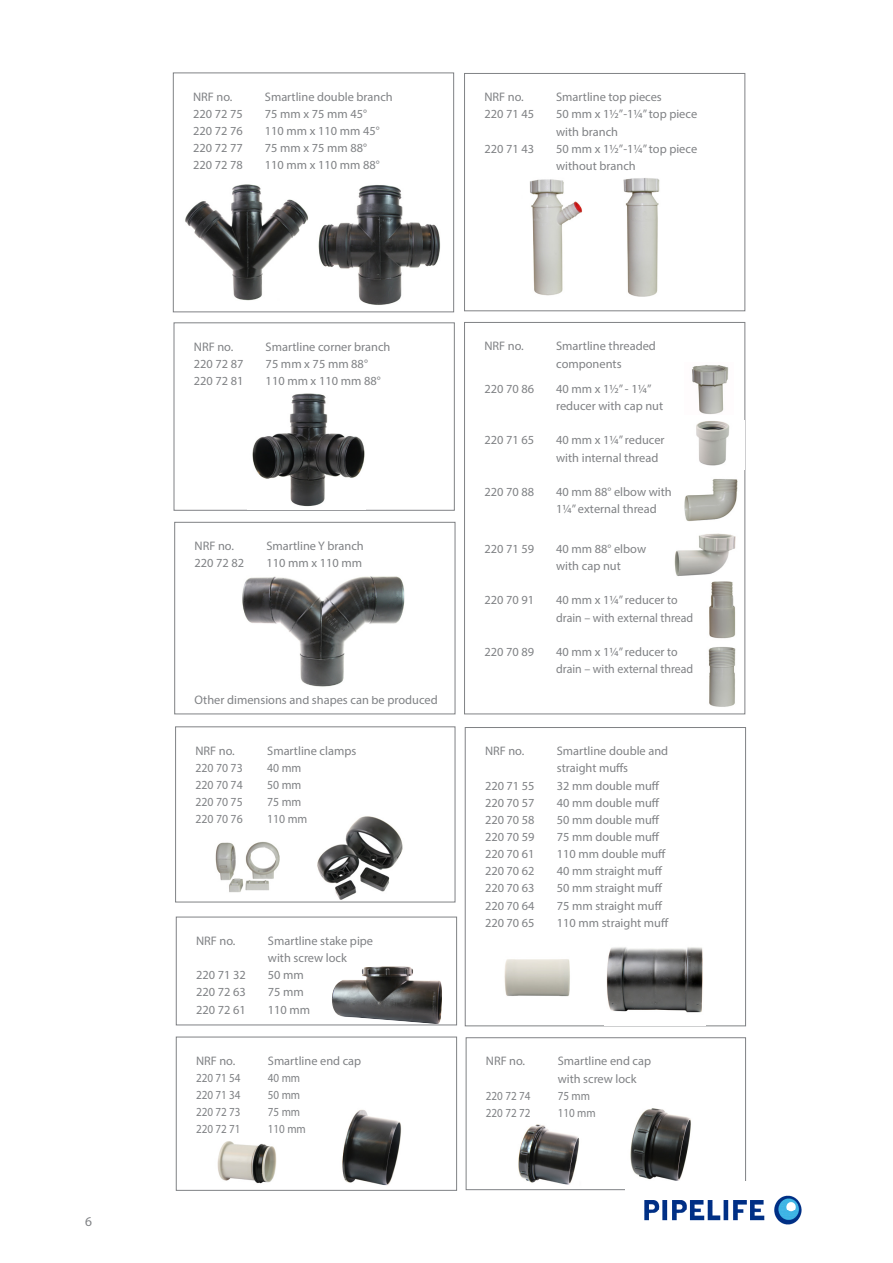
<style>
.page{position:relative;width:893px;height:1263px;background:#fff}
.page>*{position:absolute;margin:0;border:0;box-sizing:border-box;transform-origin:0 0}
.t1{font:13.5px "Myriad Pro";color:#808285}
.t2{font:12.45px/17.2px "Myriad Pro";color:#808285}
.t3{font:12.45px "Myriad Pro";color:#808285;scale:.95 1}
.t4{font:12.3px/17.1px "Myriad Pro";color:#808285}
.t5{font:12.3px "Myriad Pro";color:#808285;scale:.9 1}
</style>
<div class="page">
<div style="left:173px;top:73px;width:281px;height:239px;border:1px solid #808285"></div>
<div style="left:175px;top:726px;width:280px;height:176px;border:1px solid #808285"></div>
<div style="left:174px;top:322px;width:281px;height:189px;border:1px solid #808285"></div>
<div style="left:174px;top:522px;width:281px;height:192px;border:1px solid #808285"></div>
<div style="left:466px;top:1037px;width:280px;height:153px;border:1px solid #808285"></div>
<div style="left:176px;top:1037px;width:281px;height:154px;border:1px solid #808285"></div>
<div style="left:465px;top:727px;width:281px;height:299px;border:1px solid #808285"></div>
<div style="left:464px;top:73px;width:281px;height:238px;border:1px solid #808285"></div>
<img style="left:530px;top:179px;width:52px;height:117px">
<img style="left:623px;top:178px;width:37px;height:118px">
<div style="left:464px;top:322px;width:281px;height:392px;border:1px solid #808285"></div>
<img style="left:692px;top:365px;width:37px;height:49px">
<img style="left:696px;top:420px;width:48px;height:49px">
<img style="left:674px;top:533px;width:62px;height:43px">
<img style="left:684px;top:479px;width:54px;height:42px">
<img style="left:709px;top:581px;width:27px;height:58px">
<img style="left:708px;top:647px;width:28px;height:60px">
<img style="left:318px;top:185px;width:123px;height:120px">
<img style="left:185px;top:184px;width:123px;height:117px">
<img style="left:248px;top:393px;width:118px;height:117px">
<img style="left:242px;top:576px;width:163px;height:111px">
<img style="left:504px;top:959px;width:66px;height:38px">
<img style="left:605px;top:947px;width:100px;height:78px">
<img style="left:342px;top:1109px;width:60px;height:77px">
<img style="left:217px;top:1141px;width:60px;height:43px">
<img style="left:630px;top:1108px;width:61px;height:73px">
<img style="left:518px;top:1124px;width:62px;height:61px">
<img style="left:317px;top:816px;width:86px;height:84px">
<img style="left:215px;top:842px;width:65px;height:51px">
<div style="left:176px;top:917px;width:281px;height:108px;border:1px solid #808285"></div>
<img style="left:331px;top:966px;width:112px;height:58px">
<img style="left:625px;top:1181px;width:177px;height:44px">
<p class="t1" style="left:85px;top:1213px;width:8px">6</p>
<p class="t4" style="left:193px;top:88px;width:41px">NRF no.</p>
<p class="t4" style="left:265px;top:88px;width:129px">Smartline double branch</p>
<p class="t4" style="left:193px;top:105px;width:51px">220 72 75</p>
<p class="t4" style="left:265px;top:105px;width:103px">75 mm x 75 mm 45°</p>
<p class="t4" style="left:193px;top:122px;width:51px">220 72 76</p>
<p class="t4" style="left:265px;top:122px;width:116px">110 mm x 110 mm 45°</p>
<p class="t4" style="left:193px;top:139px;width:51px">220 72 77</p>
<p class="t4" style="left:265px;top:139px;width:103px">75 mm x 75 mm 88°</p>
<p class="t4" style="left:193px;top:156px;width:51px">220 72 78</p>
<p class="t4" style="left:265px;top:156px;width:116px">110 mm x 110 mm 88°</p>
<p class="t2" style="left:484px;top:88px;width:41px">NRF no.</p>
<p class="t2" style="left:556px;top:88px;width:107px">Smartline top pieces</p>
<p class="t2" style="left:484px;top:105px;width:51px">220 71 45</p>
<p class="t2" style="left:556px;top:105px;width:143px">50 mm x 1½”-1¼” top piece with branch</p>
<p class="t2" style="left:484px;top:140px;width:51px">220 71 43</p>
<p class="t2" style="left:556px;top:140px;width:143px">50 mm x 1½”-1¼” top piece without branch</p>
<p class="t2" style="left:194px;top:338px;width:41px">NRF no.</p>
<p class="t2" style="left:266px;top:338px;width:126px">Smartline corner branch</p>
<p class="t2" style="left:194px;top:355px;width:51px">220 72 87</p>
<p class="t2" style="left:266px;top:355px;width:104px">75 mm x 75 mm 88°</p>
<p class="t2" style="left:194px;top:372px;width:51px">220 72 81</p>
<p class="t2" style="left:266px;top:372px;width:117px">110 mm x 110 mm 88°</p>
<p class="t2" style="left:195px;top:537px;width:41px">NRF no.</p>
<p class="t2" style="left:266px;top:537px;width:99px">Smartline Y branch</p>
<p class="t2" style="left:195px;top:554px;width:51px">220 72 82</p>
<p class="t2" style="left:266px;top:554px;width:97px">110 mm x 110 mm</p>
<p class="t2" style="left:195px;top:691px;width:245px">Other dimensions and shapes can be produced</p>
<p class="t2" style="left:195px;top:741px;width:41px">NRF no.</p>
<p class="t2" style="left:267px;top:741px;width:91px">Smartline clamps</p>
<p class="t3" style="left:195px;top:760px;width:51px">220 70 73</p>
<p class="t3" style="left:267px;top:760px;width:38px">40 mm</p>
<p class="t3" style="left:195px;top:777px;width:51px">220 70 74</p>
<p class="t3" style="left:267px;top:777px;width:38px">50 mm</p>
<p class="t3" style="left:195px;top:794px;width:51px">220 70 75</p>
<p class="t3" style="left:267px;top:794px;width:38px">75 mm</p>
<p class="t3" style="left:195px;top:811px;width:51px">220 70 76</p>
<p class="t3" style="left:267px;top:811px;width:44px">110 mm</p>
<p class="t2" style="left:196px;top:932px;width:41px">NRF no.</p>
<p class="t2" style="left:268px;top:932px;width:107px">Smartline stake pipe with screw lock</p>
<p class="t2" style="left:196px;top:966px;width:51px">220 71 32</p>
<p class="t2" style="left:268px;top:966px;width:38px">50 mm</p>
<p class="t2" style="left:196px;top:983px;width:51px">220 72 63</p>
<p class="t2" style="left:268px;top:983px;width:38px">75 mm</p>
<p class="t2" style="left:196px;top:1001px;width:51px">220 72 61</p>
<p class="t2" style="left:268px;top:1001px;width:44px">110 mm</p>
<p class="t4" style="left:196px;top:1052px;width:41px">NRF no.</p>
<p class="t4" style="left:268px;top:1052px;width:95px">Smartline end cap</p>
<p class="t5" style="left:196px;top:1070px;width:51px">220 71 54</p>
<p class="t5" style="left:268px;top:1070px;width:37px">40 mm</p>
<p class="t5" style="left:196px;top:1087px;width:51px">220 71 34</p>
<p class="t5" style="left:268px;top:1087px;width:37px">50 mm</p>
<p class="t5" style="left:196px;top:1104px;width:51px">220 72 73</p>
<p class="t5" style="left:268px;top:1104px;width:37px">75 mm</p>
<p class="t5" style="left:196px;top:1122px;width:51px">220 72 71</p>
<p class="t5" style="left:268px;top:1122px;width:44px">110 mm</p>
<p class="t2" style="left:484px;top:337px;width:41px">NRF no.</p>
<p class="t2" style="left:556px;top:337px;width:101px">Smartline threaded components</p>
<p class="t2" style="left:484px;top:380px;width:51px">220 70 86</p>
<p class="t2" style="left:556px;top:380px;width:108px">40 mm x 1½” - 1¼” reducer with cap nut</p>
<p class="t2" style="left:484px;top:431px;width:51px">220 71 65</p>
<p class="t2" style="left:556px;top:431px;width:110px">40 mm x 1¼” reducer with internal thread</p>
<p class="t2" style="left:484px;top:483px;width:51px">220 70 88</p>
<p class="t2" style="left:556px;top:483px;width:117px">40 mm 88° elbow with<br>1¼” external thread</p>
<p class="t2" style="left:484px;top:540px;width:51px">220 71 59</p>
<p class="t2" style="left:556px;top:540px;width:91px">40 mm 88° elbow with cap nut</p>
<p class="t2" style="left:484px;top:591px;width:51px">220 70 91</p>
<p class="t2" style="left:556px;top:591px;width:138px">40 mm x 1¼” reducer to drain – with external thread</p>
<p class="t2" style="left:484px;top:643px;width:51px">220 70 89</p>
<p class="t2" style="left:556px;top:643px;width:138px">40 mm x 1¼” reducer to drain – with external thread</p>
<p class="t4" style="left:485px;top:742px;width:41px">NRF no.</p>
<p class="t4" style="left:557px;top:742px;width:113px">Smartline double and straight muffs</p>
<p class="t4" style="left:485px;top:777px;width:51px">220 71 55</p>
<p class="t4" style="left:557px;top:777px;width:104px">32 mm double muff</p>
<p class="t4" style="left:485px;top:794px;width:51px">220 70 57</p>
<p class="t4" style="left:557px;top:794px;width:104px">40 mm double muff</p>
<p class="t4" style="left:485px;top:811px;width:51px">220 70 58</p>
<p class="t4" style="left:557px;top:811px;width:104px">50 mm double muff</p>
<p class="t4" style="left:485px;top:828px;width:51px">220 70 59</p>
<p class="t4" style="left:557px;top:828px;width:104px">75 mm double muff</p>
<p class="t4" style="left:485px;top:845px;width:51px">220 70 61</p>
<p class="t4" style="left:557px;top:845px;width:110px">110 mm double muff</p>
<p class="t4" style="left:485px;top:862px;width:51px">220 70 62</p>
<p class="t4" style="left:557px;top:862px;width:107px">40 mm straight muff</p>
<p class="t4" style="left:485px;top:879px;width:51px">220 70 63</p>
<p class="t4" style="left:557px;top:879px;width:107px">50 mm straight muff</p>
<p class="t4" style="left:485px;top:897px;width:51px">220 70 64</p>
<p class="t4" style="left:557px;top:897px;width:107px">75 mm straight muff</p>
<p class="t4" style="left:485px;top:914px;width:51px">220 70 65</p>
<p class="t4" style="left:557px;top:914px;width:113px">110 mm straight muff</p>
<p class="t4" style="left:486px;top:1052px;width:41px">NRF no.</p>
<p class="t4" style="left:558px;top:1052px;width:95px">Smartline end cap with screw lock</p>
<p class="t5" style="left:486px;top:1088px;width:51px">220 72 74</p>
<p class="t5" style="left:558px;top:1088px;width:37px">75 mm</p>
<p class="t5" style="left:486px;top:1105px;width:51px">220 72 72</p>
<p class="t5" style="left:558px;top:1105px;width:44px">110 mm</p>
</div>
